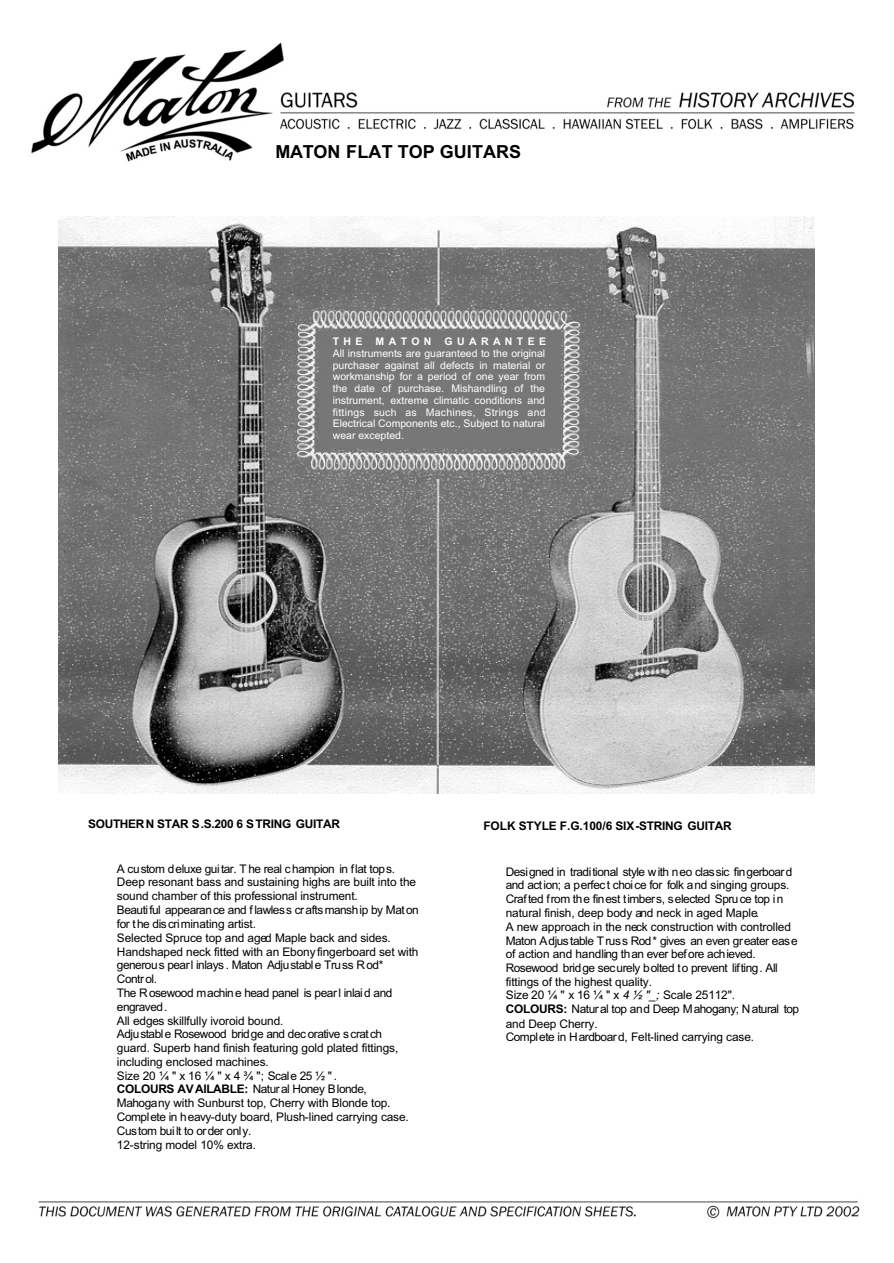
<style>
.page{position:relative;width:894px;height:1263px;background:#fff}
.page>*{position:absolute;margin:0;border:0;box-sizing:border-box;transform-origin:0 0}
.t1{font:700 18px "Arial";color:#000}
.t2{font:11.85px/13.8px "Arial";letter-spacing:-.01em;color:#000}
.t3{font:11.85px/13.8px "Arial";letter-spacing:-.04em;color:#000}
.t4{font:700 11.85px "Arial";letter-spacing:-.005em;color:#000}
.t5{font:700 11.85px "Arial";letter-spacing:-.025em;color:#000}
.t6{font:10.5px/11.7px "Arial";color:#fff;text-align:justify}
.t7{font:700 10.5px "Arial";letter-spacing:.415em;color:#fff}
.s1{font-weight:700}
.s2{font-style:italic}
</style>
<div class="page">
<img style="left:59px;top:217px;width:756px;height:577px">
<img style="left:31px;top:42px;width:824px;height:120px">
<img style="left:38px;top:1201px;width:822px;height:18px">
<h1 class="t1" style="left:275px;top:145px;width:247px">MATON FLAT TOP GUITARS</h1>
<p class="t7" style="left:333px;top:338px;width:215px">THE MATON GUARANTEE</p>
<p class="t6" style="left:333px;top:348px;width:214px">All instruments are guaranteed to the original purchaser against all defects in material or workmanship for a period of one year from the date of purchase. Mishandling of the instrument, extreme climatic conditions and fittings such as Machines, Strings and Electrical Components etc., Subject to natural wear excepted.</p>
<p class="t5" style="left:88px;top:819px;width:253px">SOUTHERN STAR S.S.200 6 STRING GUITAR</p>
<p class="t4" style="left:483px;top:821px;width:250px">FOLK STYLE F.G.100/6 SIX-STRING GUITAR</p>
<p class="t2" style="left:117px;top:863px;width:303px">A custom deluxe guitar. T he real c hampion in flat tops.<br>Deep resonant bass and sustaining highs are built into the sound chamber of this professional instrument.<br>Beautiful appearance and f lawless crafts manship by Maton for the discriminating artist.<br>Selected Spruce top and aged Maple back and sides.<br>Handshaped neck fitted with an Ebony fingerboard set with generous pearl inlays . Maton Adjustable Truss R od* Control.<br>The Rosewood machine head panel is pear l inlaid and engraved.<br>All edges skillfully ivoroid bound.<br>Adjustable Rosewood bridge and dec orative s cratch<br>guard. Superb hand finish featuring gold plated fittings, including enclosed machines.<br>Size 20 ¼ " x 16 ¼ " x 4 ¾ "; Scale 25 ½ ".<br><span class="s1">COLOURS AVAILABLE:</span> Natural Honey Blonde, Mahogany with Sunburst top, Cherry with Blonde top.<br>Complete in heavy-duty board, Plush-lined carrying case.<br>Custom bui lt to order only.<br>12-string model 10% extra.</p>
<p class="t3" style="left:506px;top:866px;width:295px">Designed in traditional style with neo classic fingerboard and action; a perfec t choice for folk and singing groups.<br>Crafted from the finest timbers, selected Spruce top in natural finish, deep body and neck in aged Maple.<br>A new approach in the neck construction with controlled Maton Adjustable T russ Rod* gives an even greater ease of action and handling than ever bef ore achieved.<br>Rosewood bridge securely bolted to prevent lifting. All fittings of the highest quality.<br>Size 20 ¼ " x 16 ¼ " x <span class="s2">4 ½ "_;</span> Scale 25112".<br><span class="s1">COLOURS:</span> Natural top and Deep Mahogany; N atural top and Deep Cherry.<br>Complete in Hardboard, Felt-lined carrying case.</p>
</div>
